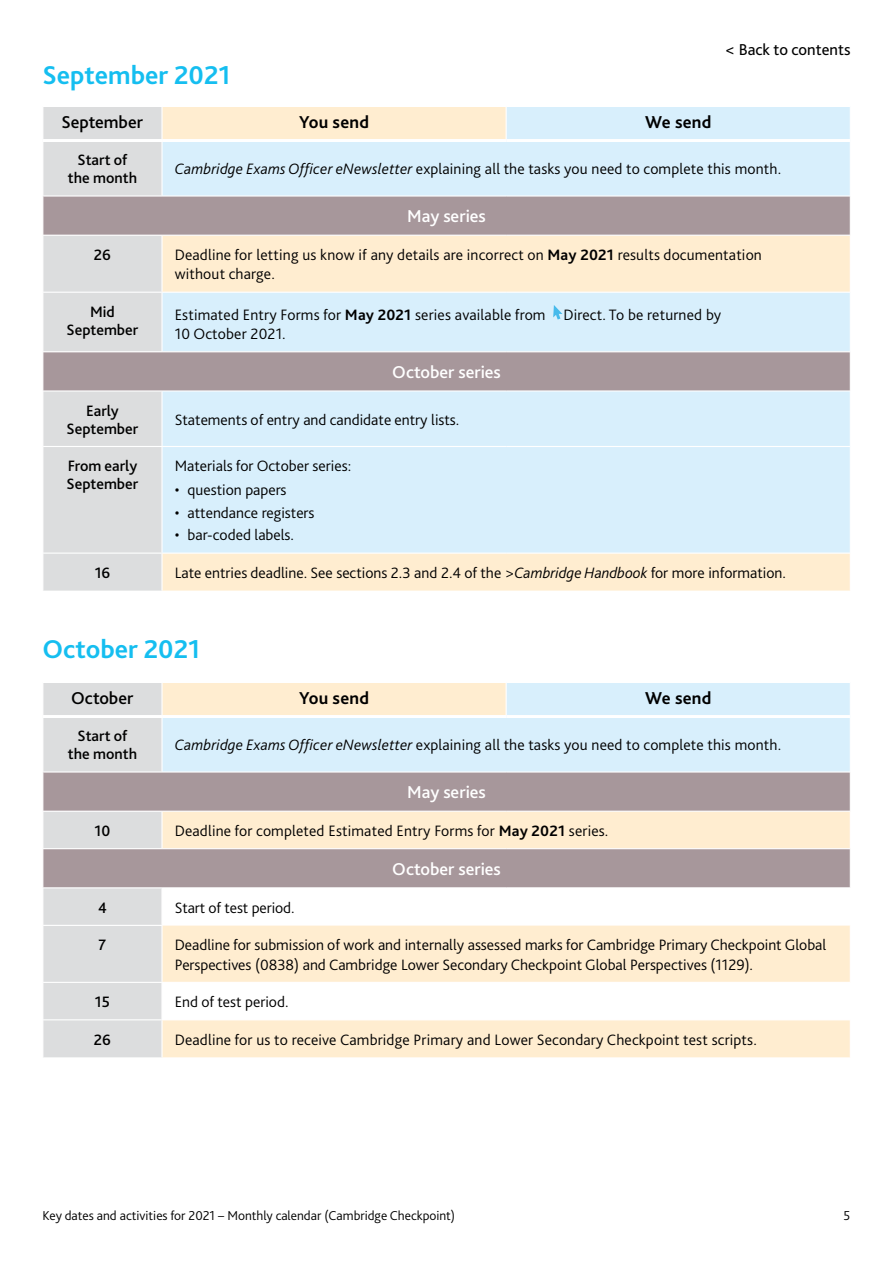
<style>
.page{position:relative;width:893px;height:1263px;background:#fff}
.page>*{position:absolute;margin:0;border:0;box-sizing:border-box;transform-origin:0 0}
.Monthly_diary_headin{font:700 27px "Bliss Pro";color:#15bef0}
.Monthly_diary_headin-2{font:500 18px "Bliss Pro";color:#fff}
.Monthly_diary_send_r{font:700 18px "Bliss Pro";letter-spacing:.01em;color:#000}
.Monthly_diary_header{font:500 18px "Bliss Pro";color:#000}
.Key_Links_heading{font:16.5px "Bliss Pro";color:#000}
.Monthly_diary_body_t{font:300 15.75px/19.5px "Bliss Pro";color:#000}
.Dates{font:500 15.75px/18px "Bliss Pro";color:#000;text-align:center}
.t1{font:300 13.5px "Bliss Pro";color:#000}
.s1{font-style:italic}
.s2{font-weight:700}
</style>
<div class="page">
<div style="left:44px;top:107px;width:117px;height:88px;background:#dcddde"></div>
<div style="left:163px;top:554px;width:687px;height:37px;background:#ffedd0"></div>
<div style="left:163px;top:107px;width:687px;height:445px;background:#d8effc"></div>
<svg style="left:44px;top:197px;width:806px;height:193px;background:#cec9c7"></svg>
<svg style="left:44px;top:236px;width:118px;height:355px;background:#d6d5d6"></svg>
<hr style="left:506px;top:107px;width:1px;height:32px;background:#fff">
<hr style="left:162px;top:195px;width:344px;height:2px;background:#fff">
<hr style="left:506px;top:195px;width:344px;height:2px;background:#fff">
<hr style="left:43px;top:235px;width:119px;height:1px;background:#fff">
<hr style="left:162px;top:235px;width:344px;height:1px;background:#fff">
<hr style="left:161px;top:236px;width:2px;height:56px;background:#fff">
<hr style="left:506px;top:235px;width:344px;height:1px;background:#fff">
<hr style="left:43px;top:292px;width:119px;height:1px;background:#fff">
<hr style="left:161px;top:293px;width:2px;height:58px;background:#fff">
<hr style="left:43px;top:351px;width:119px;height:1px;background:#fff">
<hr style="left:162px;top:351px;width:344px;height:1px;background:#fff">
<hr style="left:506px;top:351px;width:344px;height:1px;background:#fff">
<hr style="left:43px;top:390px;width:119px;height:2px;background:#fff">
<hr style="left:162px;top:390px;width:344px;height:2px;background:#fff">
<hr style="left:161px;top:392px;width:2px;height:54px;background:#fff">
<hr style="left:506px;top:390px;width:344px;height:2px;background:#fff">
<hr style="left:43px;top:446px;width:119px;height:1px;background:#fff">
<hr style="left:162px;top:446px;width:344px;height:1px;background:#fff">
<hr style="left:161px;top:447px;width:2px;height:105px;background:#fff">
<hr style="left:506px;top:446px;width:344px;height:1px;background:#fff">
<hr style="left:43px;top:552px;width:119px;height:2px;background:#fff">
<hr style="left:161px;top:554px;width:2px;height:37px;background:#fff">
<hr style="left:43px;top:139px;width:119px;height:3px;background:#fff">
<hr style="left:162px;top:139px;width:344px;height:3px;background:#fff">
<hr style="left:506px;top:139px;width:344px;height:3px;background:#fff">
<hr style="left:162px;top:292px;width:344px;height:1px;background:#fff">
<hr style="left:506px;top:292px;width:344px;height:1px;background:#fff">
<svg style="left:553px;top:305px;width:9px;height:15px"></svg>
<div style="left:44px;top:683px;width:117px;height:88px;background:#dcddde"></div>
<div style="left:163px;top:1020px;width:687px;height:37px;background:#ffedd0"></div>
<svg style="left:163px;top:683px;width:687px;height:88px;background:#dfeef3"></svg>
<svg style="left:44px;top:772px;width:806px;height:115px;background:#c2b1ac"></svg>
<svg style="left:44px;top:812px;width:118px;height:245px;background:#d3d2d3"></svg>
<div style="left:163px;top:925px;width:687px;height:57px;background:#ffedd0"></div>
<hr style="left:506px;top:683px;width:1px;height:32px;background:#fff">
<hr style="left:43px;top:811px;width:119px;height:1px;background:#fff">
<hr style="left:162px;top:811px;width:344px;height:1px;background:#fff">
<hr style="left:161px;top:812px;width:2px;height:36px;background:#fff">
<hr style="left:506px;top:811px;width:344px;height:1px;background:#fff">
<hr style="left:43px;top:848px;width:119px;height:1px;background:#fff">
<hr style="left:162px;top:848px;width:344px;height:1px;background:#fff">
<hr style="left:506px;top:848px;width:344px;height:1px;background:#fff">
<hr style="left:43px;top:887px;width:119px;height:1px;background:#fff">
<hr style="left:161px;top:888px;width:2px;height:37px;background:#fff">
<hr style="left:43px;top:925px;width:120px;height:1px;background:#fff">
<hr style="left:161px;top:926px;width:2px;height:56px;background:#fff">
<hr style="left:43px;top:982px;width:119px;height:1px;background:#fff">
<hr style="left:161px;top:983px;width:2px;height:36px;background:#fff">
<hr style="left:43px;top:1019px;width:119px;height:1px;background:#fff">
<hr style="left:161px;top:1020px;width:2px;height:37px;background:#fff">
<hr style="left:43px;top:715px;width:119px;height:3px;background:#fff">
<hr style="left:162px;top:715px;width:344px;height:3px;background:#fff">
<hr style="left:506px;top:715px;width:344px;height:3px;background:#fff">
<p class="Key_Links_heading" style="left:726px;top:39px;width:126px">&lt; Back to contents</p>
<p class="Monthly_diary_headin" style="left:43px;top:59px;width:190px">September 2021</p>
<p class="Monthly_diary_header" style="left:61px;top:111px;width:83px">September</p>
<p class="Monthly_diary_send_r" style="left:299px;top:111px;width:71px">You send</p>
<p class="Monthly_diary_send_r" style="left:645px;top:111px;width:68px">We send</p>
<p class="Dates" style="left:68px;top:151px;width:71px">Start of the month</p>
<p class="Monthly_diary_body_t" style="left:175px;top:159px;width:608px"><span class="s1">Cambridge Exams Officer eNewsletter</span> explaining all the tasks you need to complete this month.</p>
<p class="Monthly_diary_headin-2" style="left:407px;top:205px;width:80px">May series</p>
<p class="Dates" style="left:94px;top:246px;width:19px">26</p>
<p class="Monthly_diary_body_t" style="left:175px;top:245px;width:589px">Deadline for letting us know if any details are incorrect on <span class="s2">May 2021</span> results documentation without charge.</p>
<p class="Dates" style="left:67px;top:303px;width:73px">Mid<br>September</p>
<p class="Monthly_diary_body_t" style="left:175px;top:304px;width:548px">Estimated Entry Forms for <span class="s2">May 2021</span> series available from Direct. To be returned by<br>10 October 2021.</p>
<p class="Monthly_diary_headin-2" style="left:392px;top:361px;width:110px">October series</p>
<p class="Dates" style="left:67px;top:401px;width:73px">Early<br>September</p>
<p class="Monthly_diary_body_t" style="left:175px;top:410px;width:286px">Statements of entry and candidate entry lists.</p>
<p class="Dates" style="left:67px;top:457px;width:73px;text-align:left">From early<br>September</p>
<p class="Monthly_diary_body_t" style="left:175px;top:456px;width:178px">Materials for October series:</p>
<p class="Monthly_diary_body_t" style="left:175px;top:480px;width:113px">• question papers</p>
<p class="Monthly_diary_body_t" style="left:175px;top:503px;width:141px">• attendance registers</p>
<p class="Monthly_diary_body_t" style="left:175px;top:525px;width:121px">• bar-coded labels.</p>
<p class="Dates" style="left:95px;top:564px;width:17px">16</p>
<p class="Monthly_diary_body_t" style="left:175px;top:563px;width:613px">Late entries deadline. See sections 2.3 and 2.4 of the <span class="s1">&gt;Cambridge Handbook</span> for more information.</p>
<p class="Monthly_diary_headin" style="left:43px;top:633px;width:159px">October 2021</p>
<p class="Monthly_diary_header" style="left:71px;top:687px;width:64px">October</p>
<p class="Monthly_diary_send_r" style="left:299px;top:687px;width:71px">You send</p>
<p class="Monthly_diary_send_r" style="left:645px;top:687px;width:68px">We send</p>
<p class="Dates" style="left:68px;top:727px;width:71px">Start of the month</p>
<p class="Monthly_diary_body_t" style="left:175px;top:735px;width:608px"><span class="s1">Cambridge Exams Officer eNewsletter</span> explaining all the tasks you need to complete this month.</p>
<p class="Monthly_diary_headin-2" style="left:407px;top:781px;width:80px">May series</p>
<p class="Dates" style="left:95px;top:822px;width:17px">10</p>
<p class="Monthly_diary_body_t" style="left:175px;top:821px;width:435px">Deadline for completed Estimated Entry Forms for <span class="s2">May 2021</span> series.</p>
<p class="Monthly_diary_headin-2" style="left:392px;top:858px;width:110px">October series</p>
<p class="Dates" style="left:98px;top:898px;width:10px">4</p>
<p class="Monthly_diary_body_t" style="left:175px;top:897px;width:121px">Start of test period.</p>
<p class="Dates" style="left:99px;top:936px;width:9px">7</p>
<p class="Monthly_diary_body_t" style="left:175px;top:935px;width:653px">Deadline for submission of work and internally assessed marks for Cambridge Primary Checkpoint Global<br>Perspectives (0838) and Cambridge Lower Secondary Checkpoint Global Perspectives (1129).</p>
<p class="Dates" style="left:95px;top:993px;width:17px">15</p>
<p class="Monthly_diary_body_t" style="left:175px;top:992px;width:115px">End of test period.</p>
<p class="Dates" style="left:94px;top:1030px;width:19px">26</p>
<p class="Monthly_diary_body_t" style="left:175px;top:1029px;width:584px">Deadline for us to receive Cambridge Primary and Lower Secondary Checkpoint test scripts.</p>
<p class="t1" style="left:43px;top:1207px;width:414px">Key dates and activities for 2021 – Monthly calendar (Cambridge Checkpoint)</p>
<p class="t1" style="left:844px;top:1207px;width:8px">5</p>
</div>
